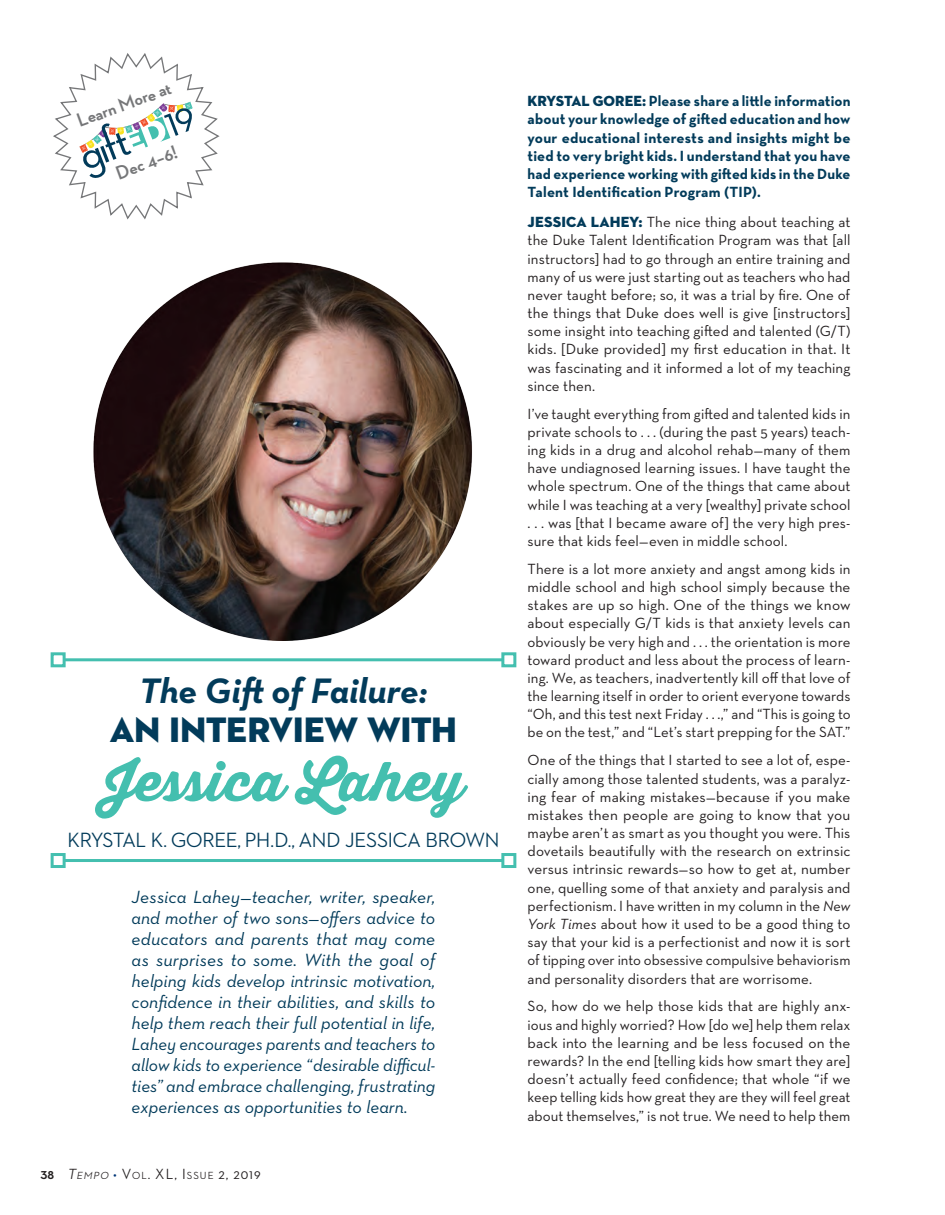
<style>
.page{position:relative;width:945px;height:1215px;background:#fff}
.page>*{position:absolute;margin:0;border:0;box-sizing:border-box;transform-origin:0 0}
.t1{font:800 54px "Thirsty Soft";letter-spacing:.01em;color:#44bfaf}
.t2{font:italic 700 36px "Neutraface Text";letter-spacing:-.005em;color:#023b5a}
.t3{font:36px "Neutraface 2 Display Titling";letter-spacing:-.01em;color:#023b5a}
.t4{font:500 21px "Neutraface 2 Display";letter-spacing:-.015em;color:#023b5a}
.t5{font:700 19.8px "Neutraface 2 Display";color:#767779}
.t6{font:italic 18px/21px "Neutraface Text";color:#023b5a;text-align:justify}
.t7{font:15px/18.1px "Neutraface Text";letter-spacing:.005em;color:#231f20;text-align:justify}
.t8{font:700 15px/18.1px "Neutraface Text";letter-spacing:.01em;color:#023b5a;text-align:justify}
.t9{font:500 15px "Neutraface 2 Display";letter-spacing:.07em;color:#231f20}
.s1{font-weight:700}
.s2{font-style:italic}
.s3{font-style:italic;font-size:10.5px}
.s4{color:#013677}
.s5{font-size:10.5px}
.s6{font-family:"Neutraface 2 Display Titling";font-weight:400}
.s7{font-family:"Neutraface 2 Display Titling";color:#023b5a}
</style>
<div class="page">
<img style="left:94px;top:262px;width:378px;height:379px">
<hr style="left:64px;top:658px;width:439px;height:3px;background:#44bfaf">
<div style="left:51px;top:652px;width:15px;height:15px;border:3px solid #44bfaf"></div>
<div style="left:501px;top:652px;width:15px;height:15px;border:3px solid #44bfaf"></div>
<hr style="left:64px;top:859px;width:439px;height:3px;background:#44bfaf">
<div style="left:51px;top:853px;width:15px;height:15px;border:3px solid #44bfaf"></div>
<div style="left:501px;top:853px;width:15px;height:15px;border:3px solid #44bfaf"></div>
<svg style="left:53px;top:53px;width:167px;height:167px"></svg>
<h3 class="t5" style="left:74px;top:110px;width:100px;rotate:-20deg">Learn More at</h3>
<h3 class="t5" style="left:113px;top:163px;width:66px;rotate:-20deg">Dec 4–6!</h3>
<h2 class="t2" style="left:139px;top:668px;width:290px">The Gift of Failure:</h2>
<h2 class="t3" style="left:110px;top:707px;width:349px">AN INTERVIEW WITH</h2>
<h1 class="t1" style="left:103px;top:740px;width:362px">Jessica Lahey</h1>
<h3 class="t4" style="left:68px;top:829px;width:433px">KRYSTAL K. GOREE, PH.D., AND JESSICA BROWN</h3>
<p class="t6" style="left:132px;top:887px;width:305px">Jessica Lahey—teacher, writer, speaker, and mother of two sons—offers advice to educators and parents that may come as surprises to some. With the goal of helping kids develop intrinsic motivation, confidence in their abilities, and skills to help them reach their full potential in life, Lahey encourages parents and teachers to allow kids to experience “desirable difficul&shy;ties” and embrace challenging, frustrating experiences as opportunities to learn.</p>
<p class="t9" style="left:40px;top:1166px;width:222px"><span class="s1">38</span> <span class="s2">T</span><span class="s3">EMPO</span> <span class="s4">•</span> V<span class="s5">OL</span>. XL, I<span class="s5">SSUE</span> 2, 2019</p>
<p class="t8" style="left:528px;top:92px;width:324px"><span class="s6">KRYSTAL GOREE:</span> Please share a little information about your knowledge of gifted education and how your educational interests and insights might be tied to very bright kids. I understand that you have had experience working with gifted kids in the Duke Talent Identification Program (TIP).</p>
<p class="t7" style="left:528px;top:213px;width:324px"><span class="s7">JESSICA LAHEY:</span> The nice thing about teaching at the Duke Talent Identification Program was that [all instructors] had to go through an entire training and many of us were just starting out as teachers who had never taught before; so, it was a trial by fire. One of the things that Duke does well is give [instructors] some insight into teaching gifted and talented (G/T) kids. [Duke provided] my first education in that. It was fascinating and it informed a lot of my teaching since then.</p>
<p class="t7" style="left:528px;top:404px;width:324px">I’ve taught everything from gifted and talented kids in private schools to . . . (during the past 5 years) teach&shy;ing kids in a drug and alcohol rehab—many of them have undiagnosed learning issues. I have taught the whole spectrum. One of the things that came about while I was teaching at a very [wealthy] private school . . . was [that I became aware of] the very high pres&shy;sure that kids feel—even in middle school.</p>
<p class="t7" style="left:528px;top:560px;width:325px">There is a lot more anxiety and angst among kids in middle school and high school simply because the stakes are up so high. One of the things we know about especially G/T kids is that anxiety levels can obviously be very high and . . . the orientation is more toward product and less about the process of learn&shy;ing. We, as teachers, inadvertently kill off that love of the learning itself in order to orient everyone towards “Oh, and this test next Friday . . .,” and “This is going to be on the test,” and “Let’s start prepping for the SAT.”</p>
<p class="t7" style="left:528px;top:751px;width:324px">One of the things that I started to see a lot of, espe&shy;cially among those talented students, was a paralyz&shy;ing fear of making mistakes—because if you make mistakes then people are going to know that you maybe aren’t as smart as you thought you were. This dovetails beautifully with the research on extrinsic versus intrinsic rewards—so how to get at, number one, quelling some of that anxiety and paralysis and perfectionism. I have written in my column in the <span class="s2">New York Times</span> about how it used to be a good thing to say that your kid is a perfectionist and now it is sort of tipping over into obsessive compulsive behaviorism and personality disorders that are worrisome.</p>
<p class="t7" style="left:528px;top:997px;width:324px">So, how do we help those kids that are highly anx&shy;ious and highly worried? How [do we] help them relax back into the learning and be less focused on the rewards? In the end [telling kids how smart they are] doesn’t actually feed confidence; that whole “if we keep telling kids how great they are they will feel great about themselves,” is not true. We need to help them</p>
</div>
